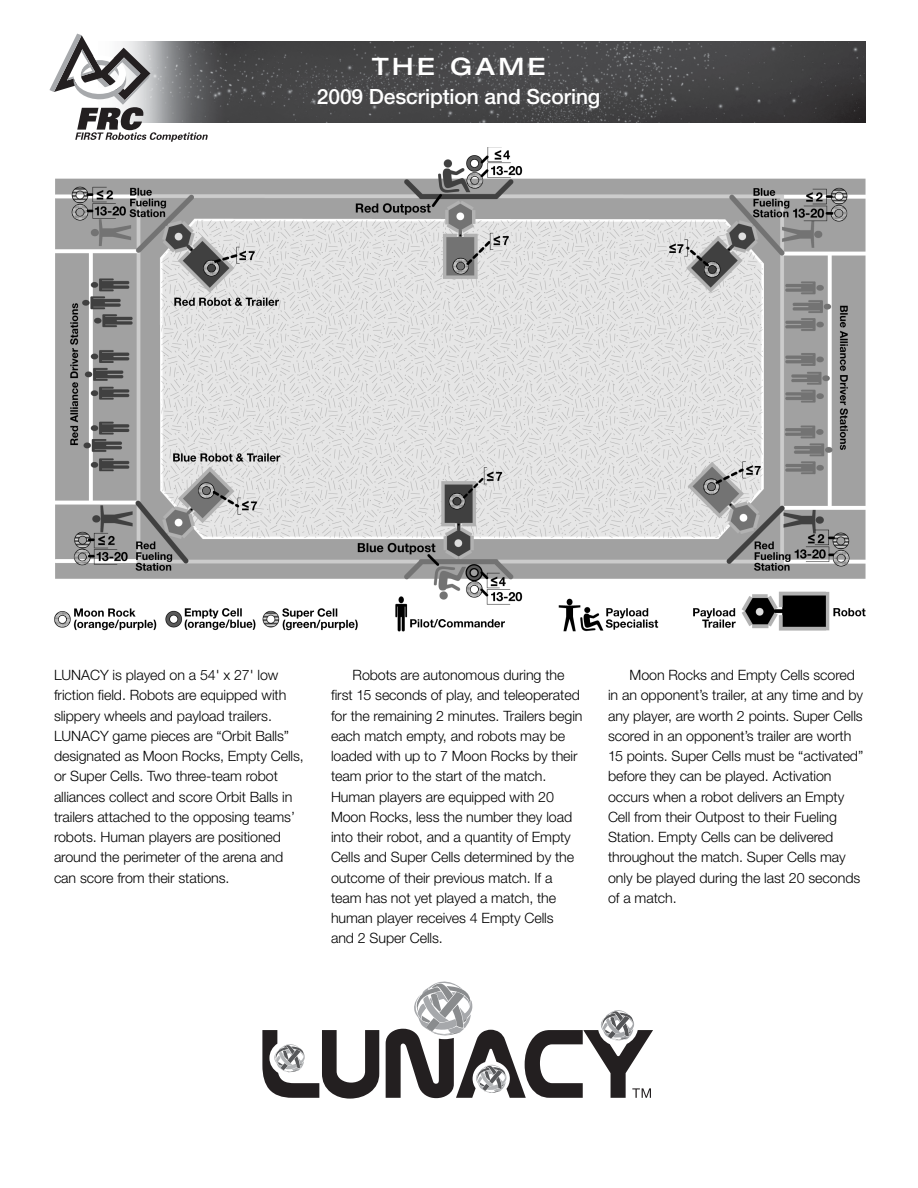
<style>
.page{position:relative;width:918px;height:1188px;background:#fff}
.page>*{position:absolute;margin:0;border:0;box-sizing:border-box;transform-origin:0 0}
.t1{font:500 expanded 24px "Helvetica Neue";letter-spacing:.15em;color:#fff}
.t2{font:500 21px "Helvetica Neue";letter-spacing:-.005em;color:#fff}
.t3{font:300 14.25px/20.2px "Helvetica Neue";letter-spacing:-.005em;color:#000}
</style>
<div class="page">
<img style="left:54px;top:147px;width:812px;height:485px">
<img style="left:208px;top:41px;width:658px;height:81px">
<svg style="left:49px;top:34px;width:159px;height:108px"></svg>
<svg style="left:262px;top:982px;width:391px;height:117px"></svg>
<h1 class="t1" style="left:372px;top:58px;width:175px">THE GAME</h1>
<h2 class="t2" style="left:317px;top:89px;width:285px">2009 Description and Scoring</h2>
<p class="t3" style="left:54px;top:666px;width:251px">LUNACY is played on a 54' x 27' low friction field. Robots are equipped with slippery wheels and payload trailers.<br>LUNACY game pieces are “Orbit Balls” designated as Moon Rocks, Empty Cells, or Super Cells. Two three-team robot alliances collect and score Orbit Balls in trailers attached to the opposing teams’ robots. Human players are positioned around the perimeter of the arena and can score from their stations.</p>
<p class="t3" style="left:331px;top:666px;width:253px;text-indent:22px">Robots are autonomous during the first 15 seconds of play, and teleoperated for the remaining 2 minutes. Trailers begin each match empty, and robots may be loaded with up to 7 Moon Rocks by their team prior to the start of the match.<br>Human players are equipped with 20<br>Moon Rocks, less the number they load into their robot, and a quantity of Empty Cells and Super Cells determined by the outcome of their previous match. If a team has not yet played a match, the human player receives 4 Empty Cells<br>and 2 Super Cells.</p>
<p class="t3" style="left:608px;top:666px;width:257px;text-indent:22px">Moon Rocks and Empty Cells scored in an opponent’s trailer, at any time and by any player, are worth 2 points. Super Cells scored in an opponent’s trailer are worth 15 points. Super Cells must be “activated” before they can be played. Activation occurs when a robot delivers an Empty Cell from their Outpost to their Fueling Station. Empty Cells can be delivered throughout the match. Super Cells may only be played during the last 20 seconds of a match.</p>
</div>
